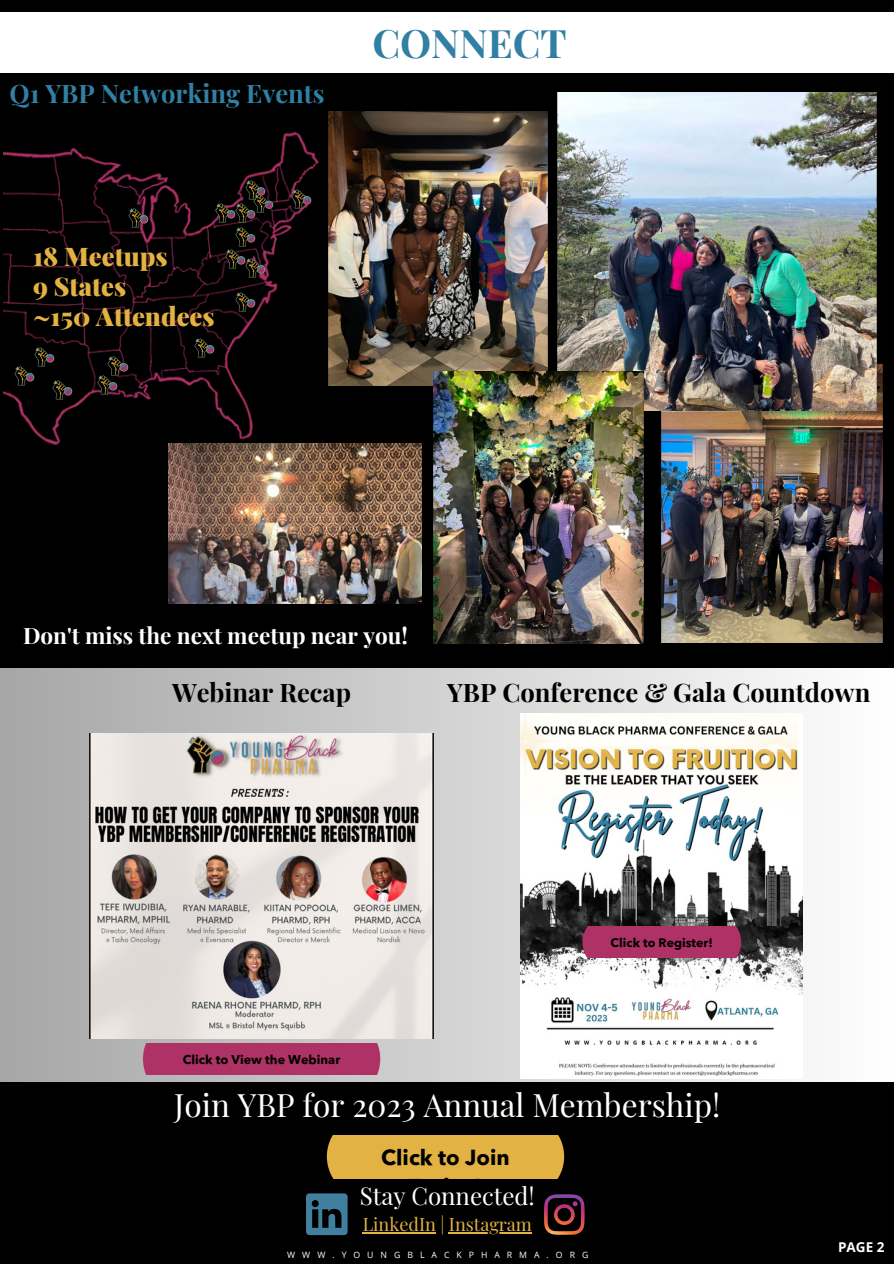
<style>
.page{position:relative;width:894px;height:1264px;background:#fff}
.page>*{position:absolute;margin:0;border:0;box-sizing:border-box;transform-origin:0 0}
.t1{font:700 39.3px "Playfair Display";color:#3180a4}
.t2{font:31.65px "Playfair Display";color:#fff}
.t3{font:900 25.65px "Playfair Display";color:#e2b242}
.t4{font:700 25.5px "Playfair Display";color:#000}
.t5{font:700 25.5px "Playfair Display";color:#3180a4}
.t6{font:24px "Playfair Display";color:#fff}
.t7{font:700 22.5px "Playfair Display";color:#fff}
.t8{font:700 21.6px/29.2px "Avenir Next Thai Modern";color:#000;text-align:center}
.t9{font:18px "Playfair Display";color:#e2b242}
.t10{font:700 13.5px "Open Sans";color:#fff}
.t11{font:700 12.45px "Avenir Next Thai Modern";color:#000}
.t12{font:700 12.3px "Avenir Next Thai Modern";color:#000}
.t13{font:8.7px "Open Sans";letter-spacing:.8em;color:#fff}
</style>
<div class="page">
<div style="left:0;top:0;width:893px;height:1263px;background:#000"></div>
<div style="left:0;top:668px;width:893px;height:413px;background:linear-gradient(to right,#a7a5a5,#fff)"></div>
<img style="left:89px;top:733px;width:344px;height:305px">
<svg style="left:306px;top:1193px;width:41px;height:41px"></svg>
<div style="left:0;top:12px;width:893px;height:60px;background:#fff"></div>
<img style="left:661px;top:364px;width:221px;height:278px">
<img style="left:557px;top:92px;width:319px;height:319px">
<img style="left:3px;top:131px;width:315px;height:313px">
<img style="left:35px;top:347px;width:20px;height:19px">
<img style="left:53px;top:380px;width:20px;height:19px">
<img style="left:98px;top:375px;width:20px;height:19px">
<img style="left:108px;top:356px;width:20px;height:19px">
<img style="left:15px;top:366px;width:20px;height:19px">
<img style="left:235px;top:292px;width:20px;height:19px">
<img style="left:253px;top:194px;width:20px;height:19px">
<img style="left:194px;top:338px;width:21px;height:19px">
<img style="left:225px;top:249px;width:20px;height:19px">
<img style="left:245px;top:259px;width:20px;height:19px">
<img style="left:215px;top:204px;width:40px;height:19px">
<img style="left:128px;top:208px;width:20px;height:19px">
<img style="left:235px;top:227px;width:20px;height:19px">
<img style="left:291px;top:190px;width:20px;height:19px">
<img style="left:245px;top:180px;width:20px;height:19px">
<div style="left:143px;top:1043px;width:237px;height:31px;background:#af3266"></div>
<img style="left:328px;top:111px;width:219px;height:274px">
<img style="left:433px;top:371px;width:210px;height:272px">
<img style="left:168px;top:443px;width:253px;height:160px">
<img style="left:520px;top:714px;width:282px;height:364px">
<div style="left:582px;top:926px;width:159px;height:31px;background:#af3266"></div>
<div style="left:327px;top:1135px;width:237px;height:43px;background:#e2b242"></div>
<svg style="left:362px;top:1194px;width:222px;height:41px"></svg>
<hr style="left:362px;top:1232px;width:74px;height:1px;background:#e2b242">
<hr style="left:449px;top:1232px;width:83px;height:1px;background:#e2b242">
<p class="t5" style="left:9px;top:75px;width:317px">Q1 YBP Networking Events</p>
<p class="t1" style="left:372px;top:15px;width:196px">CONNECT</p>
<p class="t3" style="left:33px;top:238px;width:136px">18 Meetups</p>
<p class="t3" style="left:33px;top:268px;width:95px">9 States</p>
<p class="t3" style="left:33px;top:298px;width:183px">~150 Attendees</p>
<p class="t7" style="left:23px;top:619px;width:386px">Don't miss the next meetup near you!</p>
<p class="t4" style="left:172px;top:674px;width:180px">Webinar Recap</p>
<p class="t4" style="left:447px;top:674px;width:424px">YBP Conference &amp; Gala Countdown</p>
<p class="t11" style="left:183px;top:1050px;width:159px">Click to View the Webinar</p>
<p class="t12" style="left:610px;top:933px;width:104px">Click to Register!</p>
<p class="t2" style="left:174px;top:1082px;width:547px">Join YBP for 2023 Annual Membership!</p>
<p class="t8" style="left:381px;top:1141px;width:130px">Click to Join<br>Today!</p>
<p class="t6" style="left:360px;top:1178px;width:176px">Stay Connected!</p>
<p class="t9" style="left:362px;top:1211px;width:171px">LinkedIn | Instagram</p>
<p class="t13" style="left:287px;top:1249px;width:302px">WWW.YOUNGBLACKPHARMA.ORG</p>
<p class="t10" style="left:837px;top:1237px;width:48px">PAGE 2</p>
</div>
